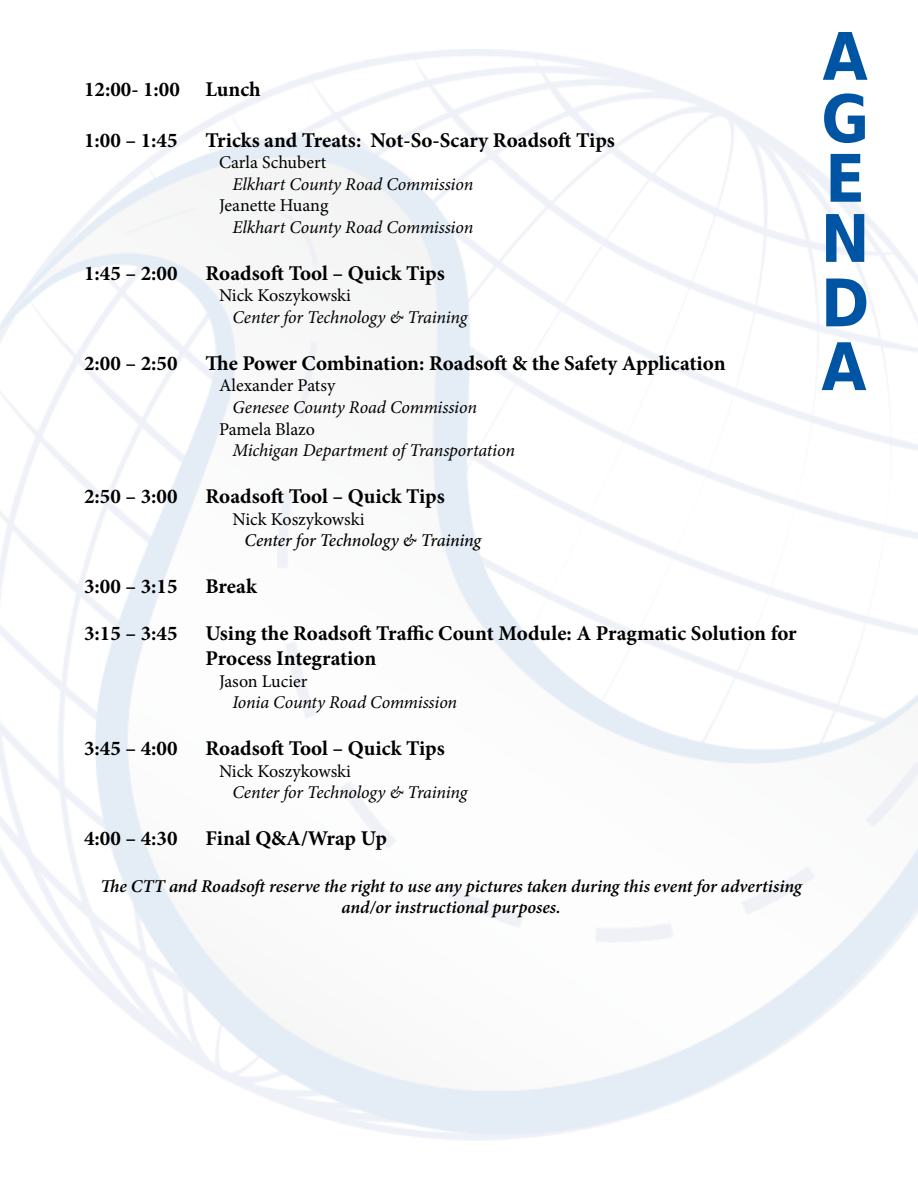
<style>
.page{position:relative;width:918px;height:1188px;background:#fff}
.page>*{position:absolute;margin:0;border:0;box-sizing:border-box;transform-origin:0 0}
.t1{font:700 65.55px/62.1px "Bitstream Vera Sans";color:#0054a4;text-align:justify;scale:.89 1}
.t2{font:700 21px/25.2px "Minion Pro";color:#000}
.t3{font:italic 18px "Minion Pro";letter-spacing:-.01em;color:#000}
.t4{font:italic 600 18px/21.6px "Minion Pro";color:#000;text-align:center}
.t5{font:18px "Minion Pro";color:#000}
.t6{font:italic 500 18px "Minion Pro";letter-spacing:-.01em;color:#000}
</style>
<div class="page">
<img style="left:0;top:50px;width:918px;height:1090px">
<p class="t2" style="left:84px;top:77px;width:178px">12:00- 1:00 Lunch</p>
<p class="t2" style="left:84px;top:127px;width:95px">1:00 – 1:45</p>
<p class="t2" style="left:206px;top:127px;width:411px">Tricks and Treats: Not-So-Scary Roadsoft Tips</p>
<p class="t5" style="left:219px;top:150px;width:109px">Carla Schubert</p>
<p class="t3" style="left:232px;top:172px;width:242px">Elkhart County Road Commission</p>
<p class="t5" style="left:219px;top:194px;width:111px">Jeanette Huang</p>
<p class="t3" style="left:232px;top:215px;width:242px">Elkhart County Road Commission</p>
<p class="t2" style="left:84px;top:260px;width:95px">1:45 – 2:00</p>
<p class="t2" style="left:206px;top:260px;width:241px">Roadsoft Tool – Quick Tips</p>
<p class="t5" style="left:219px;top:284px;width:134px">Nick Koszykowski</p>
<p class="t3" style="left:232px;top:305px;width:236px">Center for Technology &amp; Training</p>
<p class="t2" style="left:84px;top:350px;width:95px">2:00 – 2:50</p>
<p class="t2" style="left:206px;top:350px;width:522px">The Power Combination: Roadsoft &amp; the Safety Application</p>
<p class="t5" style="left:219px;top:374px;width:118px">Alexander Patsy</p>
<p class="t3" style="left:232px;top:395px;width:246px">Genesee County Road Commission</p>
<p class="t5" style="left:219px;top:417px;width:98px">Pamela Blazo</p>
<p class="t3" style="left:232px;top:438px;width:284px">Michigan Department of Transportation</p>
<p class="t2" style="left:84px;top:483px;width:95px">2:50 – 3:00</p>
<p class="t2" style="left:206px;top:483px;width:241px">Roadsoft Tool – Quick Tips</p>
<p class="t5" style="left:232px;top:507px;width:134px">Nick Koszykowski</p>
<p class="t6" style="left:245px;top:528px;width:238px">Center for Technology &amp; Training</p>
<p class="t2" style="left:84px;top:573px;width:95px">3:00 – 3:15</p>
<p class="t2" style="left:206px;top:573px;width:53px">Break</p>
<p class="t2" style="left:84px;top:620px;width:95px">3:15 – 3:45</p>
<p class="t2" style="left:206px;top:620px;width:593px">Using the Roadsoft Traffic Count Module: A Pragmatic Solution for<br>Process Integration</p>
<p class="t5" style="left:219px;top:669px;width:90px">Jason Lucier</p>
<p class="t3" style="left:232px;top:690px;width:226px">Ionia County Road Commission</p>
<p class="t2" style="left:84px;top:735px;width:95px">3:45 – 4:00</p>
<p class="t2" style="left:206px;top:735px;width:241px">Roadsoft Tool – Quick Tips</p>
<p class="t5" style="left:219px;top:759px;width:134px">Nick Koszykowski</p>
<p class="t3" style="left:232px;top:780px;width:236px">Center for Technology &amp; Training</p>
<p class="t2" style="left:84px;top:825px;width:95px">4:00 – 4:30</p>
<p class="t2" style="left:206px;top:825px;width:183px">Final Q&amp;A/Wrap Up</p>
<p class="t4" style="left:101px;top:875px;width:703px">The CTT and Roadsoft reserve the right to use any pictures taken during this event for advertising and/or instructional purposes.</p>
<h1 class="t1" style="left:821px;top:26px;width:56px">A G E N D A</h1>
</div>
